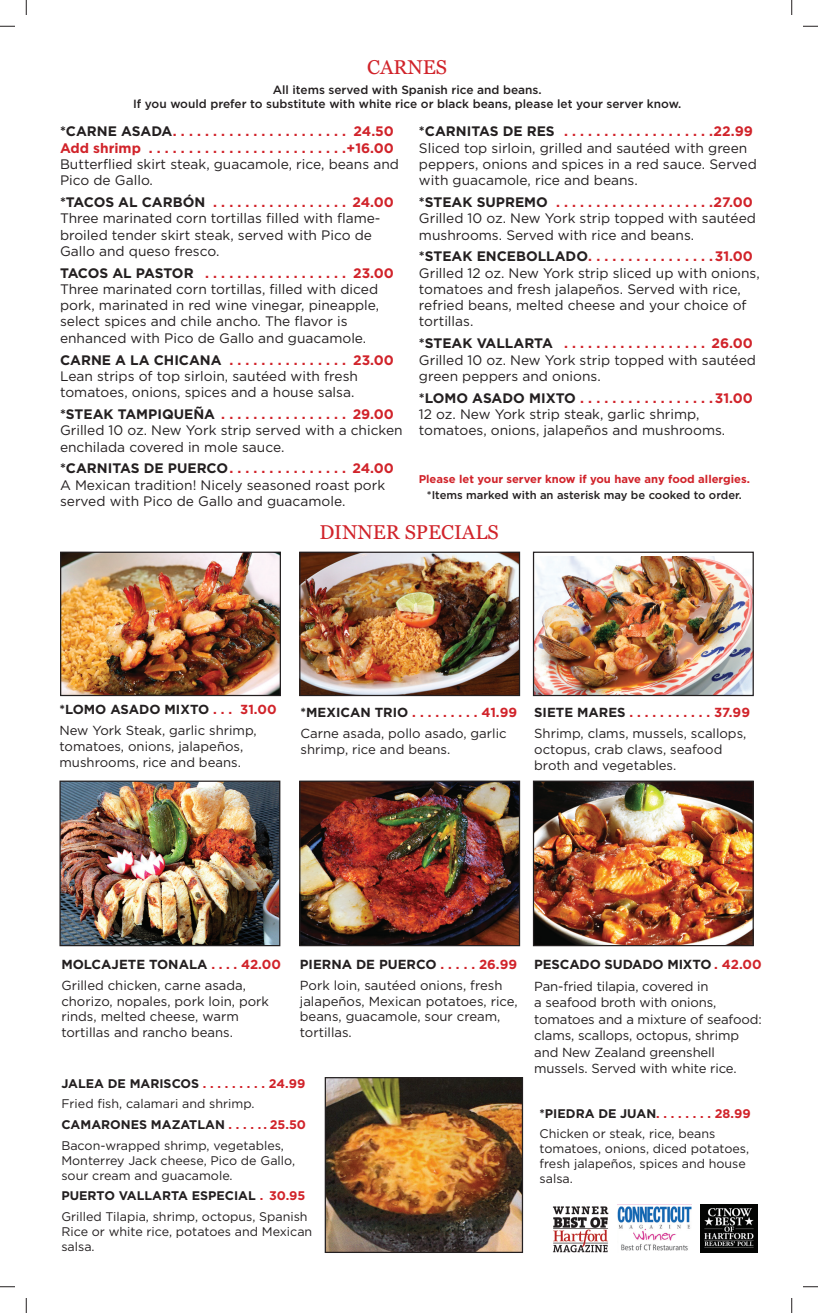
<style>
.page{position:relative;width:818px;height:1313px;background:#fff}
.page>*{position:absolute;margin:0;border:0;box-sizing:border-box;transform-origin:0 0}
.t1{font:20px "Georgia";color:#d1232a}
.t2{font:13.75px/16.2px "Gotham";color:#231f20}
.t3{font:700 13.75px/16.2px "Gotham";color:#d1232a}
.t4{font:13.12px/15.8px "Gotham";color:#231f20}
.t5{font:12.5px/20.6px "Gotham";color:#231f20}
.t6{font:500 11.88px/13.8px "Gotham";color:#231f20;text-align:center}
.t7{font:700 11.25px "Gotham";color:#d1232a}
.t8{font:500 11.25px "Gotham";color:#231f20}
.s1{color:#231f20}
.s2{font-weight:700}
.s3{font-weight:700;color:#d1232a}
</style>
<div class="page">
<img style="left:62px;top:553px;width:217px;height:141px">
<div style="left:60px;top:551px;width:221px;height:145px;border:1px solid #231f20"></div>
<img style="left:61px;top:782px;width:217px;height:162px">
<div style="left:59px;top:780px;width:221px;height:166px;border:1px solid #231f20"></div>
<img style="left:327px;top:1079px;width:194px;height:172px">
<div style="left:325px;top:1077px;width:198px;height:176px;border:1px solid #231f20"></div>
<img style="left:301px;top:553px;width:217px;height:141px">
<div style="left:299px;top:551px;width:221px;height:145px;border:1px solid #231f20"></div>
<img style="left:301px;top:782px;width:217px;height:162px">
<div style="left:299px;top:780px;width:221px;height:166px;border:1px solid #231f20"></div>
<img style="left:535px;top:556px;width:216px;height:138px">
<div style="left:533px;top:551px;width:220px;height:145px;border:1px solid #231f20"></div>
<img style="left:535px;top:782px;width:216px;height:162px">
<div style="left:533px;top:780px;width:220px;height:166px;border:1px solid #231f20"></div>
<img style="left:552px;top:1206px;width:57px;height:46px">
<img style="left:617px;top:1204px;width:74px;height:47px">
<img style="left:700px;top:1204px;width:58px;height:48px">
<svg style="left:0;top:26px;width:15px;height:1px"></svg>
<svg style="left:26px;top:0;width:1px;height:15px"></svg>
<svg style="left:803px;top:26px;width:15px;height:1px"></svg>
<svg style="left:791px;top:0;width:1px;height:15px"></svg>
<svg style="left:0;top:1286px;width:15px;height:1px"></svg>
<svg style="left:26px;top:1298px;width:1px;height:14px"></svg>
<svg style="left:803px;top:1286px;width:15px;height:1px"></svg>
<svg style="left:791px;top:1298px;width:1px;height:14px"></svg>
<h1 class="t1" style="left:367px;top:52px;width:81px">CARNES</h1>
<p class="t6" style="left:133px;top:83px;width:549px">All items served with Spanish rice and beans.<br>If you would prefer to substitute with white rice or black beans, please let your server know.</p>
<p class="t3" style="left:60px;top:123px;width:335px"><span class="s1">*CARNE ASADA</span> . . . . . . . . . . . . . . . . . . . . . . 24.50<br>Add shrimp . . . . . . . . . . . . . . . . . . . . . . . . +16.00</p>
<p class="t2" style="left:60px;top:156px;width:340px">Butterflied skirt steak, guacamole, rice, beans and<br>Pico de Gallo.</p>
<p class="t2" style="left:60px;top:194px;width:335px"><span class="s2">*TACOS AL CARBÓN</span> <span class="s3">. . . . . . . . . . . . . . . . . 24.00<br></span>Three marinated corn tortillas filled with flame&shy;broiled tender skirt steak, served with Pico de Gallo and queso fresco.</p>
<p class="t2" style="left:60px;top:264px;width:335px"><span class="s2">TACOS AL PASTOR</span> <span class="s3">. . . . . . . . . . . . . . . . . . 23.00<br></span>Three marinated corn tortillas, filled with diced pork, marinated in red wine vinegar, pineapple, select spices and chile ancho. The flavor is enhanced with Pico de Gallo and guacamole.</p>
<p class="t2" style="left:60px;top:351px;width:335px"><span class="s2">CARNE A LA CHICANA</span> <span class="s3">. . . . . . . . . . . . . . . 23.00<br></span>Lean strips of top sirloin, sautéed with fresh tomatoes, onions, spices and a house salsa.</p>
<p class="t2" style="left:60px;top:406px;width:344px"><span class="s2">*STEAK TAMPIQUEÑA</span> <span class="s3">. . . . . . . . . . . . . . . . 29.00<br></span>Grilled 10 oz. New York strip served with a chicken enchilada covered in mole sauce.</p>
<p class="t2" style="left:60px;top:460px;width:335px"><span class="s2">*CARNITAS DE PUERCO</span> <span class="s3">. . . . . . . . . . . . . . . 24.00<br></span>A Mexican tradition! Nicely seasoned roast pork served with Pico de Gallo and guacamole.</p>
<p class="t2" style="left:419px;top:123px;width:339px"><span class="s2">*CARNITAS DE RES</span> <span class="s3">. . . . . . . . . . . . . . . . . . 22.99<br></span>Sliced top sirloin, grilled and sautéed with green peppers, onions and spices in a red sauce. Served with guacamole, rice and beans.</p>
<p class="t2" style="left:419px;top:194px;width:338px"><span class="s2">*STEAK SUPREMO</span> <span class="s3">. . . . . . . . . . . . . . . . . . . 27.00<br></span>Grilled 10 oz. New York strip topped with sautéed mushrooms. Served with rice and beans.</p>
<p class="t2" style="left:419px;top:248px;width:342px"><span class="s2">*STEAK ENCEBOLLADO</span> <span class="s3">. . . . . . . . . . . . . . . 31.00<br></span>Grilled 12 oz. New York strip sliced up with onions, tomatoes and fresh jalapeños. Served with rice, refried beans, melted cheese and your choice of tortillas.</p>
<p class="t2" style="left:419px;top:335px;width:338px"><span class="s2">*STEAK VALLARTA</span> <span class="s3">. . . . . . . . . . . . . . . . . . 26.00<br></span>Grilled 10 oz. New York strip topped with sautéed green peppers and onions.</p>
<p class="t2" style="left:419px;top:389px;width:335px"><span class="s2">*LOMO ASADO MIXTO</span> <span class="s3">. . . . . . . . . . . . . . . . 31.00<br></span>12 oz. New York strip steak, garlic shrimp, tomatoes, onions, jalapeños and mushrooms.</p>
<p class="t7" style="left:418px;top:471px;width:331px">Please let your server know if you have any food allergies.</p>
<p class="t8" style="left:427px;top:487px;width:316px">*Items marked with an asterisk may be cooked to order.</p>
<h1 class="t1" style="left:319px;top:517px;width:181px">DINNER SPECIALS</h1>
<p class="t4" style="left:59px;top:698px;width:219px;line-height:21.4px"><span class="s2">*LOMO ASADO MIXTO</span> <span class="s3">. . . 31.00<br></span>New York Steak, garlic shrimp,</p>
<p class="t4" style="left:59px;top:738px;width:185px">tomatoes, onions, jalapeños, mushrooms, rice and beans.</p>
<p class="t4" style="left:300px;top:701px;width:218px;line-height:21.4px"><span class="s2">*MEXICAN TRIO</span> <span class="s3">. . . . . . . . . 41.99<br></span>Carne asada, pollo asado, garlic</p>
<p class="t4" style="left:300px;top:741px;width:151px">shrimp, rice and beans.</p>
<p class="t4" style="left:534px;top:701px;width:217px;line-height:21.4px"><span class="s2">SIETE MARES</span> <span class="s3">. . . . . . . . . . . 37.99<br></span>Shrimp, clams, mussels, scallops,</p>
<p class="t4" style="left:534px;top:741px;width:190px">octopus, crab claws, seafood broth and vegetables.</p>
<p class="t4" style="left:61px;top:953px;width:221px;line-height:21.4px"><span class="s2">MOLCAJETE TONALA</span> <span class="s3">. . . . 42.00<br></span>Grilled chicken, carne asada,</p>
<p class="t4" style="left:61px;top:993px;width:209px">chorizo, nopales, pork loin, pork rinds, melted cheese, warm tortillas and rancho beans.</p>
<p class="t4" style="left:300px;top:953px;width:219px;line-height:21.4px"><span class="s2">PIERNA DE PUERCO</span> <span class="s3">. . . . . 26.99<br></span>Pork loin, sautéed onions, fresh</p>
<p class="t4" style="left:300px;top:993px;width:219px">jalapeños, Mexican potatoes, rice, beans, guacamole, sour cream, tortillas.</p>
<p class="t5" style="left:61px;top:1072px;width:246px"><span class="s2">JALEA DE MARISCOS</span> <span class="s3">. . . . . . . . . 24.99<br></span>Fried fish, calamari and shrimp.<br><span class="s2">CAMARONES MAZATLAN</span> <span class="s3">. . . . . . 25.50<br></span>Bacon-wrapped shrimp, vegetables,</p>
<p class="t5" style="left:61px;top:1152px;width:235px;line-height:15px">Monterrey Jack cheese, Pico de Gallo, sour cream and guacamole.</p>
<p class="t5" style="left:61px;top:1185px;width:248px"><span class="s2">PUERTO VALLARTA ESPECIAL</span> <span class="s3">. 30.95<br></span>Grilled Tilapia, shrimp, octopus, Spanish</p>
<p class="t5" style="left:61px;top:1223px;width:252px;line-height:15px">Rice or white rice, potatoes and Mexican salsa.</p>
<p class="t4" style="left:534px;top:952px;width:229px;line-height:22.1px"><span class="s2">PESCADO SUDADO MIXTO</span> <span class="s3">. 42.00<br></span>Pan-fried tilapia, covered in</p>
<p class="t4" style="left:534px;top:994px;width:229px;line-height:16.5px">a seafood broth with onions, tomatoes and a mixture of seafood: clams, scallops, octopus, shrimp and New Zealand greenshell mussels. Served with white rice.</p>
<p class="t5" style="left:539px;top:1102px;width:212px"><span class="s2">*PIEDRA DE JUAN</span><span class="s3">. . . . . . . . 28.99<br></span>Chicken or steak, rice, beans</p>
<p class="t5" style="left:539px;top:1141px;width:211px;line-height:15px">tomatoes, onions, diced potatoes, fresh jalapeños, spices and house salsa.</p>
</div>
